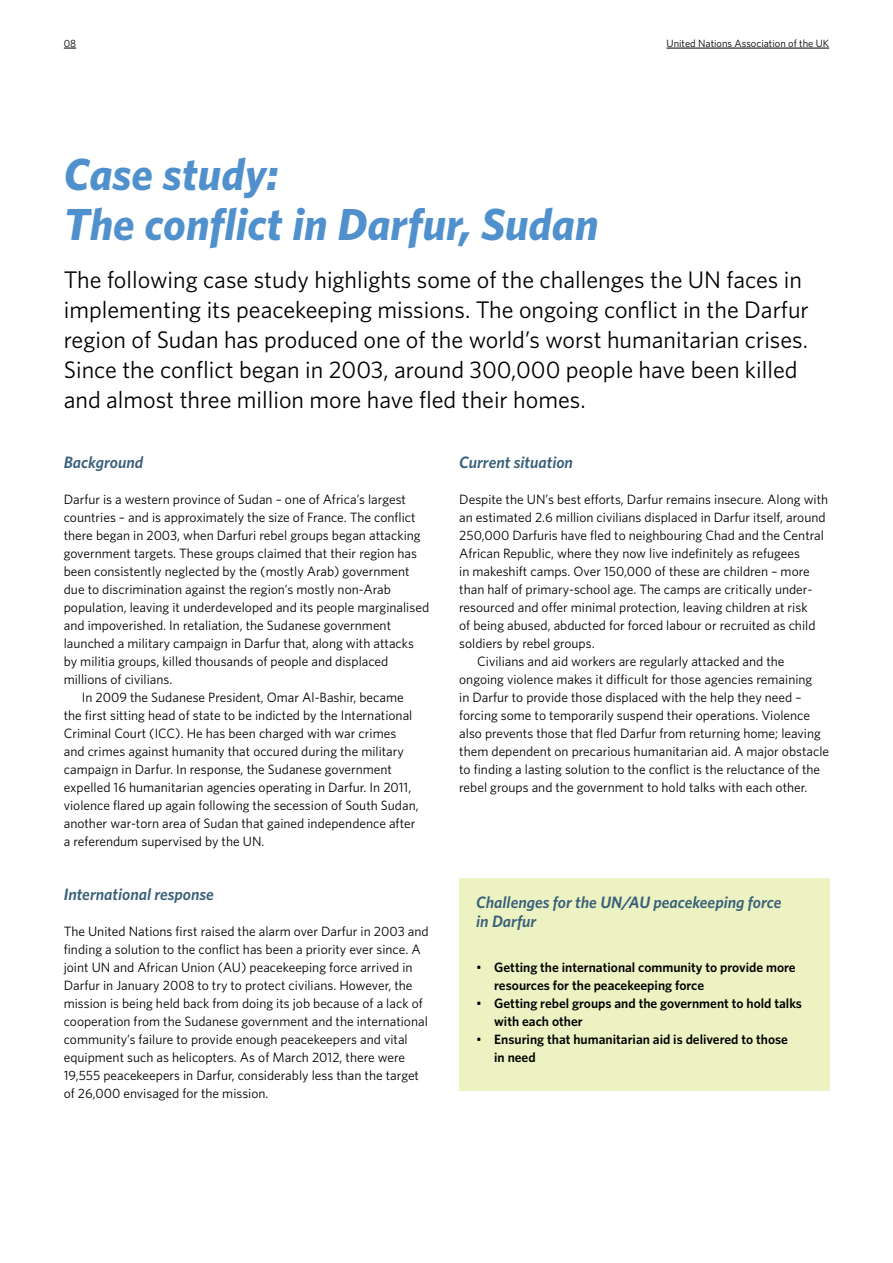
<style>
.page{position:relative;width:893px;height:1263px;background:#fff}
.page>*{position:absolute;margin:0;border:0;box-sizing:border-box;transform-origin:0 0}
.t1{font:italic 700 45px/49.5px "Whitney HTF";color:#5091cd}
.t2{font:24px/30px "Whitney HTF";color:#000}
.t3{font:italic 600 16.5px/18px "Whitney HTF";color:#39607a}
.t4{font:13.5px/18px "Whitney HTF";color:#000}
.t5{font:600 13.5px/18px "Whitney HTF";color:#000}
.t6{font:10.5px "Whitney HTF";color:#000}
.s1{font-weight:400}
</style>
<div class="page">
<hr style="left:666px;top:48px;width:163px;height:1px;background:#000">
<svg style="left:64px;top:48px;width:12px;height:1px"></svg>
<div style="left:459px;top:878px;width:370px;height:213px;background:#edf2c2"></div>
<p class="t6" style="left:64px;top:37px;width:14px">08</p>
<p class="t6" style="left:666px;top:37px;width:164px">United Nations Association of the UK</p>
<h1 class="t1" style="left:64px;top:149px;width:536px">Case study:<br>The conflict in Darfur, Sudan</h1>
<p class="t2" style="left:64px;top:264px;width:747px">The following case study highlights some of the challenges the UN faces in implementing its peacekeeping missions. The ongoing conflict in the Darfur region of Sudan has produced one of the world’s worst humanitarian crises.<br>Since the conflict began in 2003, around 300,000 people have been killed and almost three million more have fled their homes.</p>
<p class="t3" style="left:64px;top:453px;width:81px">Background</p>
<p class="t4" style="left:64px;top:490px;width:344px">Darfur is a western province of Sudan – one of Africa’s largest</p>
<p class="t4" style="left:64px;top:508px;width:353px">countries – and is approximately the size of France. The conflict</p>
<p class="t4" style="left:64px;top:526px;width:358px">there began in 2003, when Darfuri rebel groups began attacking</p>
<p class="t4" style="left:64px;top:544px;width:355px">government targets. These groups claimed that their region has</p>
<p class="t4" style="left:64px;top:562px;width:347px">been consistently neglected by the (mostly Arab) government</p>
<p class="t4" style="left:64px;top:580px;width:329px">due to discrimination against the region’s mostly non-Arab</p>
<p class="t4" style="left:64px;top:598px;width:367px">population, leaving it underdeveloped and its people marginalised</p>
<p class="t4" style="left:64px;top:616px;width:329px">and impoverished. In retaliation, the Sudanese government</p>
<p class="t4" style="left:64px;top:634px;width:352px">launched a military campaign in Darfur that, along with attacks</p>
<p class="t4" style="left:64px;top:652px;width:326px">by militia groups, killed thousands of people and displaced</p>
<p class="t4" style="left:64px;top:670px;width:110px">millions of civilians.</p>
<p class="t4" style="left:82px;top:688px;width:323px">In 2009 the Sudanese President, Omar Al-Bashir, became</p>
<p class="t4" style="left:64px;top:706px;width:350px">the first sitting head of state to be indicted by the International</p>
<p class="t4" style="left:64px;top:724px;width:334px">Criminal Court (ICC). He has been charged with war crimes</p>
<p class="t4" style="left:64px;top:742px;width:342px">and crimes against humanity that occured during the military</p>
<p class="t4" style="left:64px;top:760px;width:330px">campaign in Darfur. In response, the Sudanese government</p>
<p class="t4" style="left:64px;top:778px;width:349px">expelled 16 humanitarian agencies operating in Darfur. In 2011,</p>
<p class="t4" style="left:64px;top:796px;width:356px">violence flared up again following the secession of South Sudan,</p>
<p class="t4" style="left:64px;top:814px;width:353px">another war-torn area of Sudan that gained independence after</p>
<p class="t4" style="left:64px;top:832px;width:202px">a referendum supervised by the UN.</p>
<p class="t3" style="left:64px;top:885px;width:152px">International response</p>
<p class="t4" style="left:64px;top:922px;width:366px">The United Nations first raised the alarm over Darfur in 2003 and finding a solution to the conflict has been a priority ever since. A joint UN and African Union (AU) peacekeeping force arrived in Darfur in January 2008 to try to protect civilians. However, the mission is being held back from doing its job because of a lack of cooperation from the Sudanese government and the international community’s failure to provide enough peacekeepers and vital equipment such as helicopters. As of March 2012, there were 19,555 peacekeepers in Darfur, considerably less than the target of 26,000 envisaged for the mission.</p>
<p class="t3" style="left:459px;top:453px;width:115px">Current situation</p>
<p class="t4" style="left:459px;top:490px;width:370px">Despite the UN’s best efforts, Darfur remains insecure. Along with</p>
<p class="t4" style="left:459px;top:508px;width:368px">an estimated 2.6 million civilians displaced in Darfur itself, around</p>
<p class="t4" style="left:459px;top:526px;width:366px">250,000 Darfuris have fled to neighbouring Chad and the Central</p>
<p class="t4" style="left:459px;top:544px;width:342px">African Republic, where they now live indefinitely as refugees</p>
<p class="t4" style="left:459px;top:562px;width:352px">in makeshift camps. Over 150,000 of these are children – more</p>
<p class="t4" style="left:459px;top:580px;width:354px">than half of primary-school age. The camps are critically under-</p>
<p class="t4" style="left:459px;top:598px;width:350px">resourced and offer minimal protection, leaving children at risk</p>
<p class="t4" style="left:459px;top:616px;width:358px">of being abused, abducted for forced labour or recruited as child</p>
<p class="t4" style="left:459px;top:634px;width:137px">soldiers by rebel groups.</p>
<p class="t4" style="left:477px;top:652px;width:309px">Civilians and aid workers are regularly attacked and the</p>
<p class="t4" style="left:459px;top:670px;width:355px">ongoing violence makes it difficult for those agencies remaining</p>
<p class="t4" style="left:459px;top:688px;width:344px">in Darfur to provide those displaced with the help they need –</p>
<p class="t4" style="left:459px;top:706px;width:352px">forcing some to temporarily suspend their operations. Violence</p>
<p class="t4" style="left:459px;top:724px;width:363px">also prevents those that fled Darfur from returning home; leaving</p>
<p class="t4" style="left:459px;top:742px;width:371px">them dependent on precarious humanitarian aid. A major obstacle</p>
<p class="t4" style="left:459px;top:760px;width:362px">to finding a lasting solution to the conflict is the reluctance of the</p>
<p class="t4" style="left:459px;top:778px;width:350px">rebel groups and the government to hold talks with each other.</p>
<p class="t3" style="left:476px;top:893px;width:307px">Challenges for the UN/AU peacekeeping force in Darfur</p>
<p class="t5" style="left:494px;top:958px;width:303px;text-indent:-18px"><span class="s1">•</span> Getting the international community to provide more resources for the peacekeeping force</p>
<p class="t5" style="left:494px;top:994px;width:309px;text-indent:-18px"><span class="s1">•</span> Getting rebel groups and the government to hold talks with each other</p>
<p class="t5" style="left:494px;top:1030px;width:295px;text-indent:-18px"><span class="s1">•</span> Ensuring that humanitarian aid is delivered to those in need</p>
</div>
